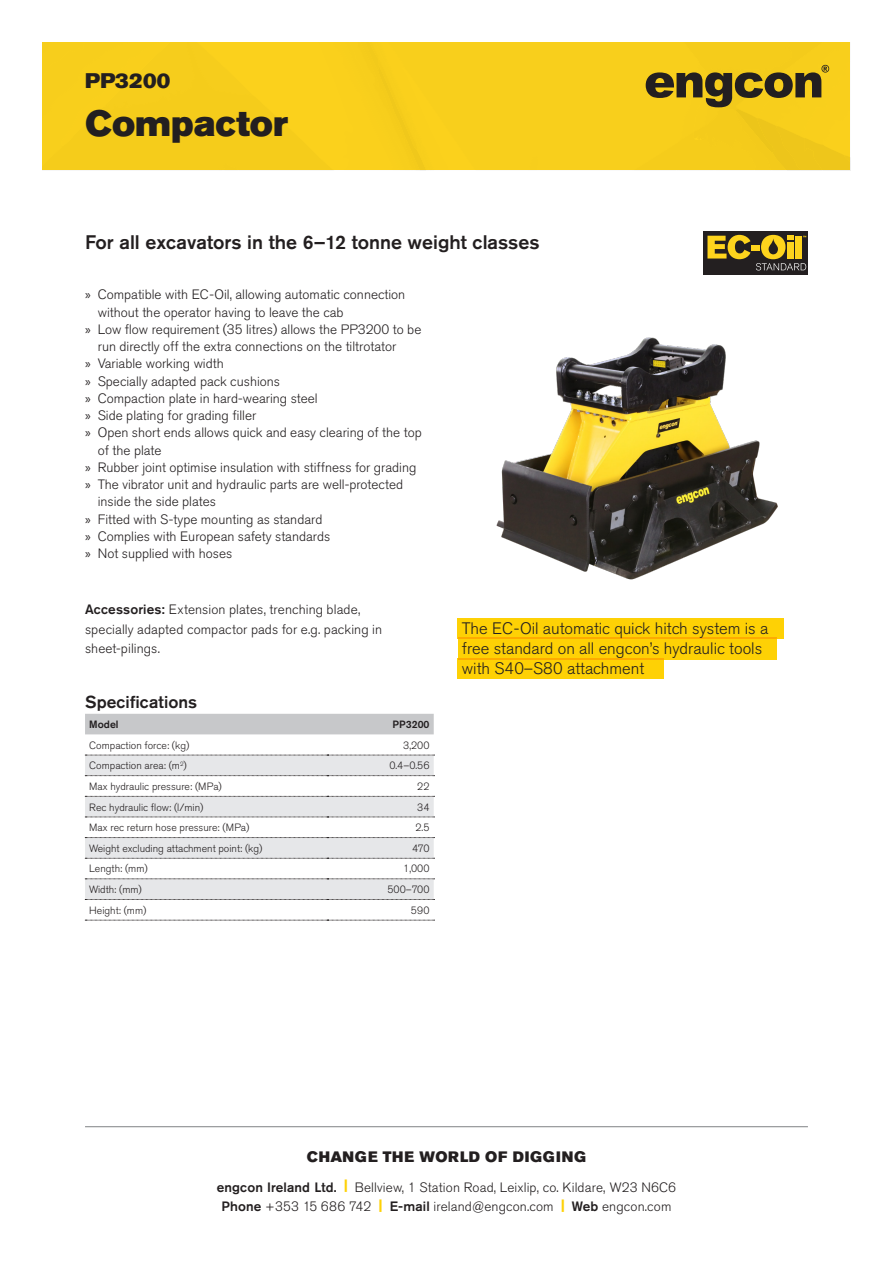
<style>
.page{position:relative;width:893px;height:1263px;background:#fff}
.page>*{position:absolute;margin:0;border:0;box-sizing:border-box;transform-origin:0 0}
.Product_heading{font:36px "Akzidenz Grotesk Pro Super";color:#231f20}
.Product_pre_heading{font:21px "Akzidenz Grotesk Pro Super";letter-spacing:.02em;color:#231f20}
.t1{font:500 19.5px "Akzidenz Grotesk Pro";color:#231f20}
.t2{font:500 17.25px "Akzidenz Grotesk Pro";letter-spacing:.005em;color:#231f20}
.t3{font:300 16.5px/19.8px "Akzidenz Grotesk Pro";color:#231f20}
.t4{font:15px "Akzidenz Grotesk Pro Super";letter-spacing:.05em;color:#231f20}
.Brödtext{font:300 13.5px/17.2px "Akzidenz Grotesk Pro";color:#231f20}
.t5{font:300 10.5px "Akzidenz Grotesk Pro";color:#231f20}
.t6{font:500 10.5px "Akzidenz Grotesk Pro";color:#231f20}
.s1{font-family:"Myriad Pro";font-weight:400}
.s2{font-weight:500}
.s3{font-family:"Akzidenz Grotesk Pro Super";font-weight:400;color:#fed105}
</style>
<div class="page">
<div style="left:43px;top:43px;width:807px;height:128px;background:#f8cf1c"></div>
<hr style="left:85px;top:1126px;width:723px;height:1px;background:#808285">
<img style="left:496px;top:337px;width:282px;height:243px">
<div style="left:85px;top:714px;width:349px;height:20px;background:#c7c8ca"></div>
<svg style="left:85px;top:756px;width:349px;height:143px;fill:#e6e7e9"></svg>
<svg style="left:85px;top:755px;width:350px;height:1px"></svg>
<svg style="left:85px;top:775px;width:350px;height:1px"></svg>
<svg style="left:85px;top:796px;width:350px;height:1px"></svg>
<svg style="left:85px;top:817px;width:350px;height:1px"></svg>
<svg style="left:85px;top:837px;width:350px;height:1px"></svg>
<svg style="left:85px;top:858px;width:350px;height:1px"></svg>
<svg style="left:85px;top:878px;width:350px;height:1px"></svg>
<svg style="left:85px;top:899px;width:350px;height:22px"></svg>
<div style="left:704px;top:232px;width:104px;height:43px;background:#231f20"></div>
<svg style="left:707px;top:235px;width:43px;height:24px"></svg>
<div style="left:751px;top:245px;width:9px;height:6px;background:#fed41d"></div>
<svg style="left:756px;top:235px;width:50px;height:35px"></svg>
<div style="left:457px;top:618px;width:326px;height:20px;background:#fed105"></div>
<div style="left:458px;top:637px;width:319px;height:22px;background:#fed105"></div>
<div style="left:457px;top:658px;width:207px;height:20px;background:#fed105"></div>
<h1 class="Product_pre_heading" style="left:85px;top:67px;width:87px">PP3200</h1>
<p class="Product_heading" style="left:85px;top:100px;width:205px">Compactor</p>
<h1 class="t1" style="left:85px;top:229px;width:456px">For all excavators in the 6–12 tonne weight classes</h1>
<p class="Brödtext" style="left:98px;top:286px;width:309px;text-indent:-13px"><span class="s1">»</span> Compatible with EC-Oil, allowing automatic connection without the operator having to leave the cab</p>
<p class="Brödtext" style="left:98px;top:320px;width:325px;text-indent:-13px"><span class="s1">»</span> Low flow requirement (35 litres) allows the PP3200 to be run directly off the extra connections on the tiltrotator</p>
<p class="Brödtext" style="left:85px;top:355px;width:140px"><span class="s1">»</span> Variable working width</p>
<p class="Brödtext" style="left:85px;top:372px;width:197px"><span class="s1">»</span> Specially adapted pack cushions</p>
<p class="Brödtext" style="left:85px;top:389px;width:234px"><span class="s1">»</span> Compaction plate in hard-wearing steel</p>
<p class="Brödtext" style="left:85px;top:407px;width:173px"><span class="s1">»</span> Side plating for grading filler</p>
<p class="Brödtext" style="left:98px;top:424px;width:325px;text-indent:-13px"><span class="s1">»</span> Open short ends allows quick and easy clearing of the top of the plate</p>
<p class="Brödtext" style="left:85px;top:458px;width:333px"><span class="s1">»</span> Rubber joint optimise insulation with stiffness for grading</p>
<p class="Brödtext" style="left:98px;top:476px;width:307px;text-indent:-13px"><span class="s1">»</span> The vibrator unit and hydraulic parts are well-protected inside the side plates</p>
<p class="Brödtext" style="left:85px;top:510px;width:239px"><span class="s1">»</span> Fitted with S-type mounting as standard</p>
<p class="Brödtext" style="left:85px;top:527px;width:247px"><span class="s1">»</span> Complies with European safety standards</p>
<p class="Brödtext" style="left:85px;top:545px;width:149px"><span class="s1">»</span> Not supplied with hoses</p>
<p class="Brödtext" style="left:85px;top:600px;width:299px;line-height:19.5px"><span class="s2">Accessories:</span> Extension plates, trenching blade, specially adapted compactor pads for e.g. packing in sheet-pilings.</p>
<h2 class="t2" style="left:85px;top:690px;width:114px">Specifications</h2>
<p class="t6" style="left:89px;top:717px;width:31px">Model</p>
<p class="t6" style="left:392px;top:717px;width:38px">PP3200</p>
<p class="t5" style="left:89px;top:738px;width:102px">Compaction force: (kg)</p>
<p class="t5" style="left:403px;top:738px;width:28px">3,200</p>
<p class="t5" style="left:89px;top:759px;width:99px">Compaction area: (m<sup>2</sup>)</p>
<p class="t5" style="left:389px;top:759px;width:42px">0.4–0.56</p>
<p class="t5" style="left:89px;top:779px;width:134px">Max hydraulic pressure: (MPa)</p>
<p class="t5" style="left:417px;top:779px;width:14px">22</p>
<p class="t5" style="left:89px;top:800px;width:116px">Rec hydraulic flow: (l/min)</p>
<p class="t5" style="left:417px;top:800px;width:14px">34</p>
<p class="t5" style="left:89px;top:821px;width:162px">Max rec return hose pressure: (MPa)</p>
<p class="t5" style="left:415px;top:821px;width:15px">2.5</p>
<p class="t5" style="left:89px;top:841px;width:175px">Weight excluding attachment point: (kg)</p>
<p class="t5" style="left:412px;top:841px;width:19px">470</p>
<p class="t5" style="left:89px;top:862px;width:60px">Length: (mm)</p>
<p class="t5" style="left:403px;top:862px;width:28px">1,000</p>
<p class="t5" style="left:89px;top:883px;width:54px">Width: (mm)</p>
<p class="t5" style="left:387px;top:883px;width:44px">500–700</p>
<p class="t5" style="left:89px;top:903px;width:59px">Height: (mm)</p>
<p class="t5" style="left:411px;top:903px;width:20px">590</p>
<p class="t3" style="left:462px;top:619px;width:308px">The EC-Oil automatic quick hitch system is a free standard on all engcon’s hydraulic tools with S40–S80 attachment</p>
<p class="t4" style="left:307px;top:1146px;width:281px">CHANGE THE WORLD OF DIGGING</p>
<p class="Brödtext" style="left:217px;top:1177px;width:461px;line-height:19.5px;text-align:center"><span class="s2">engcon Ireland Ltd.</span> <span class="s3">|</span> Bellview, 1 Station Road, Leixlip, co. Kildare, W23 N6C6<br><span class="s2">Phone</span> +353 15 686 742 <span class="s3">|</span> <span class="s2">E-mail</span> ireland@engcon.com <span class="s3">|</span> <span class="s2">Web</span> engcon.com</p>
</div>
